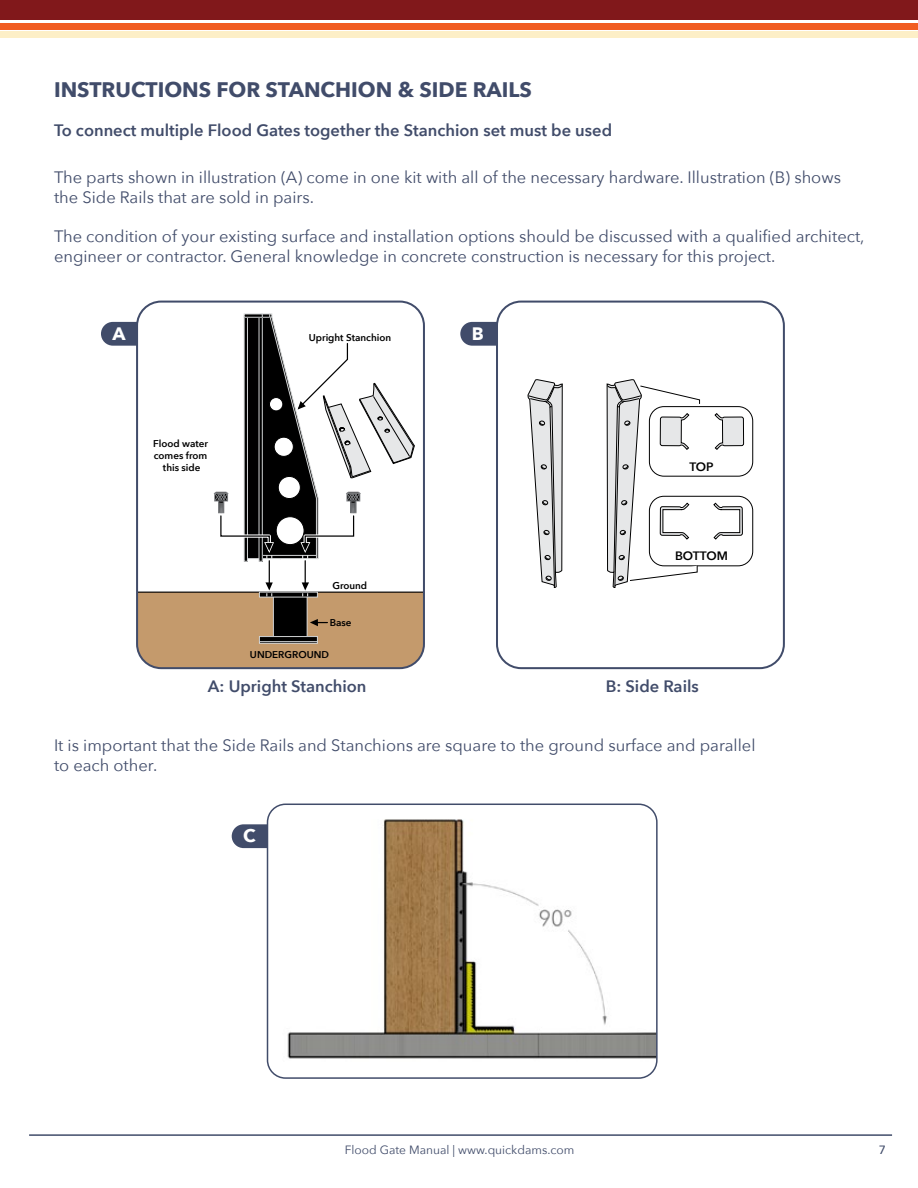
<style>
.page{position:relative;width:918px;height:1188px;background:#fff}
.page>*{position:absolute;margin:0;border:0;box-sizing:border-box;transform-origin:0 0}
.t1{font:700 21px "Avenir Next";color:#414c6a}
.t2{font:700 18px "Avenir Next";color:#fff}
.t3{font:16.5px/19.8px "Avenir Next";color:#414c6a}
.t4{font:600 16.5px "Avenir Next";color:#414c6a}
.t5{font:600 12.15px "Avenir Next";color:#000}
.t6{font:12px "Avenir Next";color:#414c6a}
.t7{font:500 12px "Avenir Next";color:#414c6a}
.t8{font:600 9.9px/11.9px "Avenir Next";color:#000;text-align:center}
</style>
<div class="page">
<div style="left:0;top:0;width:918px;height:20px;background:#81181b"></div>
<div style="left:0;top:23px;width:918px;height:6px;background:#f15d22"></div>
<div style="left:0;top:32px;width:918px;height:6px;background:#fdefc7"></div>
<hr style="left:29px;top:1134px;width:863px;height:2px;background:#414c6a">
<div style="left:232px;top:824px;width:68px;height:24px;background:#414c6a;border-radius:12px"></div>
<div style="left:460px;top:322px;width:68px;height:24px;background:#414c6a;border-radius:12px"></div>
<div style="left:101px;top:322px;width:68px;height:24px;background:#414c6a;border-radius:12px"></div>
<svg style="left:137px;top:314px;width:287px;height:354px"></svg>
<div style="left:497px;top:302px;width:287px;height:366px;background:#fff;border-radius:24px"></div>
<div style="left:649px;top:406px;width:104px;height:70px;border:1px solid #000;border-radius:15px"></div>
<svg style="left:527px;top:379px;width:35px;height:209px"></svg>
<svg style="left:715px;top:406px;width:29px;height:44px"></svg>
<div style="left:649px;top:496px;width:104px;height:70px;border:1px solid #000;border-radius:15px"></div>
<svg style="left:714px;top:473px;width:29px;height:66px"></svg>
<svg style="left:607px;top:379px;width:93px;height:209px"></svg>
<div style="left:496px;top:301px;width:289px;height:368px;border:2px solid #414c6a;border-radius:24px"></div>
<img style="left:268px;top:804px;width:387px;height:272px">
<div style="left:267px;top:804px;width:391px;height:275px;border:2px solid #414c6a;border-radius:18px"></div>
<p class="t1" style="left:54px;top:71px;width:480px">INSTRUCTIONS FOR STANCHION &amp; SIDE RAILS</p>
<p class="t4" style="left:54px;top:116px;width:560px">To connect multiple Flood Gates together the Stanchion set must be used</p>
<p class="t3" style="left:54px;top:166px;width:789px">The parts shown in illustration (A) come in one kit with all of the necessary hardware. Illustration (B) shows the Side Rails that are sold in pairs.</p>
<p class="t3" style="left:54px;top:226px;width:812px">The condition of your existing surface and installation options should be discussed with a qualified architect, engineer or contractor. General knowledge in concrete construction is necessary for this project.</p>
<p class="t2" style="left:113px;top:318px;width:15px">A</p>
<p class="t2" style="left:472px;top:318px;width:13px">B</p>
<p class="t8" style="left:309px;top:331px;width:84px">Upright Stanchion</p>
<p class="t8" style="left:153px;top:437px;width:56px">Flood water comes from this side</p>
<p class="t8" style="left:332px;top:579px;width:36px">Ground</p>
<p class="t8" style="left:330px;top:616px;width:23px">Base</p>
<p class="t8" style="left:250px;top:648px;width:81px">UNDERGROUND</p>
<p class="t5" style="left:689px;top:456px;width:26px">TOP</p>
<p class="t5" style="left:675px;top:546px;width:54px">BOTTOM</p>
<p class="t4" style="left:208px;top:672px;width:160px">A: Upright Stanchion</p>
<p class="t4" style="left:606px;top:672px;width:95px">B: Side Rails</p>
<p class="t3" style="left:54px;top:735px;width:703px">It is important that the Side Rails and Stanchions are square to the ground surface and parallel to each other.</p>
<p class="t2" style="left:243px;top:820px;width:14px">C</p>
<p class="t6" style="left:345px;top:1140px;width:231px">Flood Gate Manual | www.quickdams.com</p>
<p class="t7" style="left:879px;top:1139px;width:9px">7</p>
</div>
